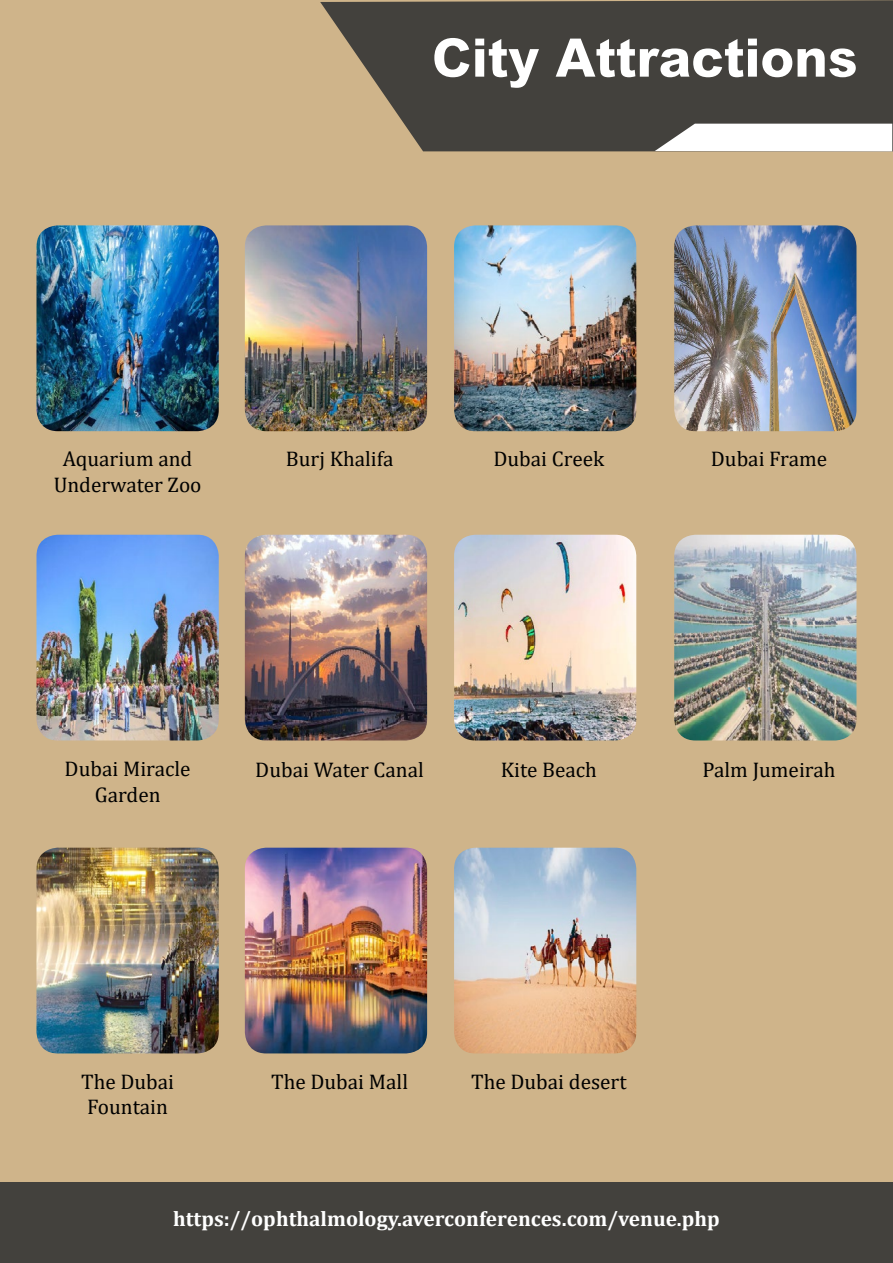
<style>
.page{position:relative;width:893px;height:1263px;background:#cfb48a}
.page>*{position:absolute;margin:0;border:0;box-sizing:border-box;transform-origin:0 0}
.t1{font:800 53.1px "Arial";color:#fff}
.t2{font:21.3px/25.5px "Cambria";color:#000;text-align:center}
.t3{font:700 21.3px "Cambria";color:#fff}
</style>
<div class="page">
<svg style="left:320px;top:0;width:573px;height:151px;background:#514d45"></svg>
<svg style="left:655px;top:124px;width:237px;height:27px;background:#efefee"></svg>
<div style="left:0;top:1183px;width:893px;height:80px;background:#43413d"></div>
<img style="left:36px;top:225px;width:183px;height:206px">
<img style="left:245px;top:225px;width:182px;height:206px">
<img style="left:454px;top:225px;width:182px;height:206px">
<img style="left:674px;top:225px;width:182px;height:206px">
<img style="left:36px;top:535px;width:183px;height:205px">
<img style="left:245px;top:535px;width:182px;height:205px">
<img style="left:454px;top:535px;width:182px;height:205px">
<img style="left:674px;top:535px;width:182px;height:205px">
<img style="left:36px;top:848px;width:183px;height:205px">
<img style="left:245px;top:848px;width:182px;height:205px">
<img style="left:454px;top:848px;width:182px;height:205px">
<h1 class="t1" style="left:432px;top:26px;width:427px">City Attractions</h1>
<p class="t2" style="left:54px;top:446px;width:149px">Aquarium and<br>Underwater Zoo</p>
<p class="t2" style="left:286px;top:446px;width:109px">Burj Khalifa</p>
<p class="t2" style="left:493px;top:446px;width:112px">Dubai Creek</p>
<p class="t2" style="left:711px;top:446px;width:118px">Dubai Frame</p>
<p class="t2" style="left:65px;top:756px;width:127px">Dubai Miracle<br>Garden</p>
<p class="t2" style="left:255px;top:756px;width:170px">Dubai Water Canal</p>
<p class="t2" style="left:501px;top:756px;width:98px">Kite Beach</p>
<p class="t2" style="left:702px;top:756px;width:134px">Palm Jumeirah</p>
<p class="t2" style="left:81px;top:1068px;width:95px;text-align:left">The Dubai<br>Fountain</p>
<p class="t2" style="left:271px;top:1068px;width:139px">The Dubai Mall</p>
<p class="t2" style="left:471px;top:1068px;width:157px">The Dubai desert</p>
<p class="t3" style="left:173px;top:1204px;width:548px">https://ophthalmology.averconferences.com/venue.php</p>
</div>
